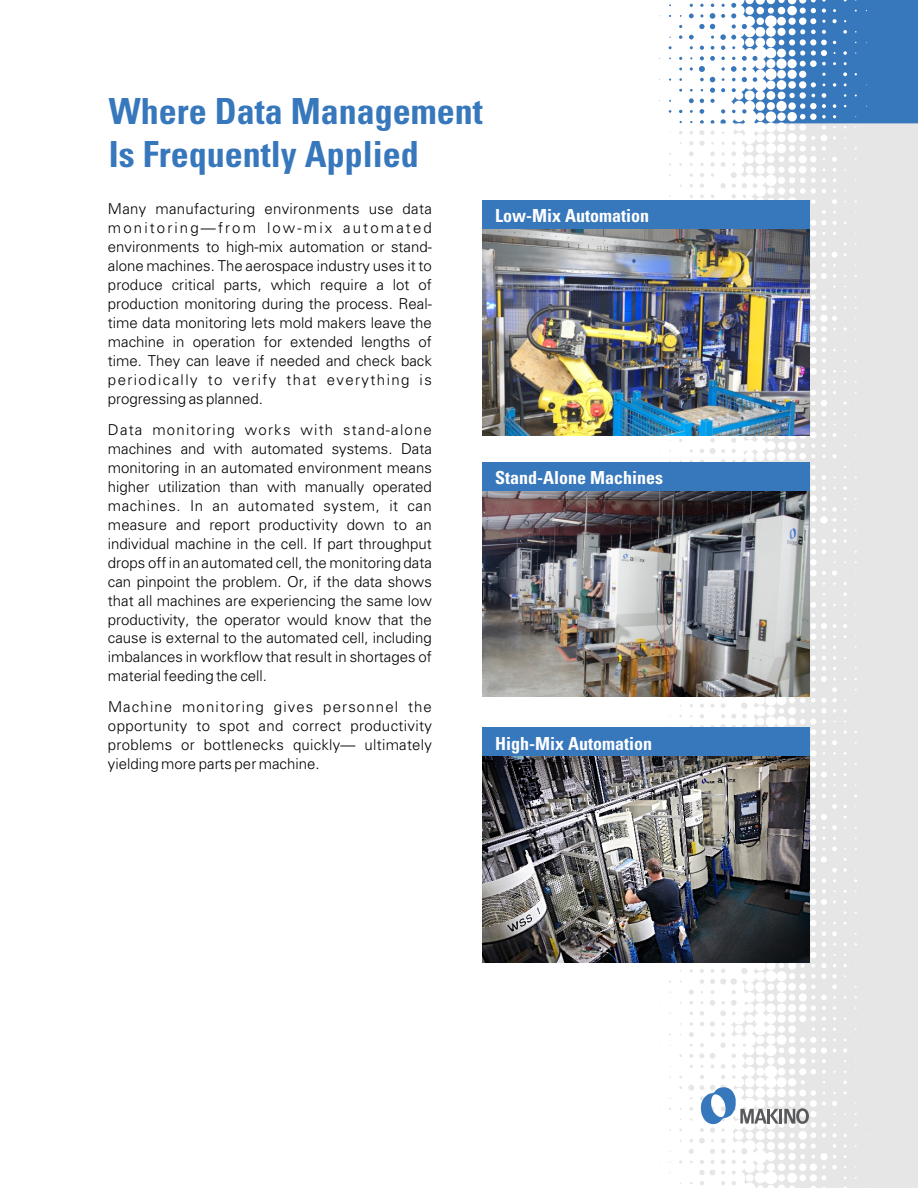
<style>
.page{position:relative;width:918px;height:1188px;background:#fff}
.page>*{position:absolute;margin:0;border:0;box-sizing:border-box;transform-origin:0 0}
.t1{font:700 condensed 36px/43px "Univers 67";color:#3777bc}
.t2{font:700 condensed 18px "Univers 67";color:#fff}
.t3{font:300 15px/18.9px "Univers 45";color:#000;text-align:justify}
</style>
<div class="page">
<svg style="left:659px;top:123px;width:259px;height:1065px;fill:#e6e6e6"></svg>
<svg style="left:701px;top:1087px;width:108px;height:37px"></svg>
<svg style="left:659px;top:0;width:259px;height:123px"></svg>
<img style="left:482px;top:756px;width:328px;height:207px">
<div style="left:482px;top:728px;width:328px;height:28px;background:#3777bc"></div>
<img style="left:482px;top:229px;width:328px;height:206px">
<div style="left:482px;top:200px;width:328px;height:29px;background:#3777bc"></div>
<img style="left:482px;top:490px;width:328px;height:207px">
<div style="left:482px;top:462px;width:328px;height:28px;background:#3777bc"></div>
<h1 class="t1" style="left:109px;top:93px;width:375px">Where Data Management<br>Is Frequently Applied</h1>
<p class="t3" style="left:108px;top:201px;width:326px">Many manufacturing environments use data monitoring—from low-mix automated environments to high-mix automation or stand&shy;alone machines. The aerospace industry uses it to produce critical parts, which require a lot of production monitoring during the process. Real&shy;time data monitoring lets mold makers leave the machine in operation for extended lengths of time. They can leave if needed and check back periodically to verify that everything is progressing as planned.</p>
<p class="t3" style="left:108px;top:421px;width:326px">Data monitoring works with stand-alone machines and with automated systems. Data monitoring in an automated environment means higher utilization than with manually operated machines. In an automated system, it can measure and report productivity down to an individual machine in the cell. If part throughput drops off in an automated cell, the monitoring data can pinpoint the problem. Or, if the data shows that all machines are experiencing the same low productivity, the operator would know that the cause is external to the automated cell, including imbalances in workflow that result in shortages of material feeding the cell.</p>
<p class="t3" style="left:108px;top:699px;width:326px">Machine monitoring gives personnel the opportunity to spot and correct productivity problems or bottlenecks quickly— ultimately yielding more parts per machine.</p>
<p class="t2" style="left:495px;top:209px;width:155px">Low-Mix Automation</p>
<p class="t2" style="left:495px;top:470px;width:169px">Stand-Alone Machines</p>
<p class="t2" style="left:495px;top:736px;width:158px">High-Mix Automation</p>
</div>
